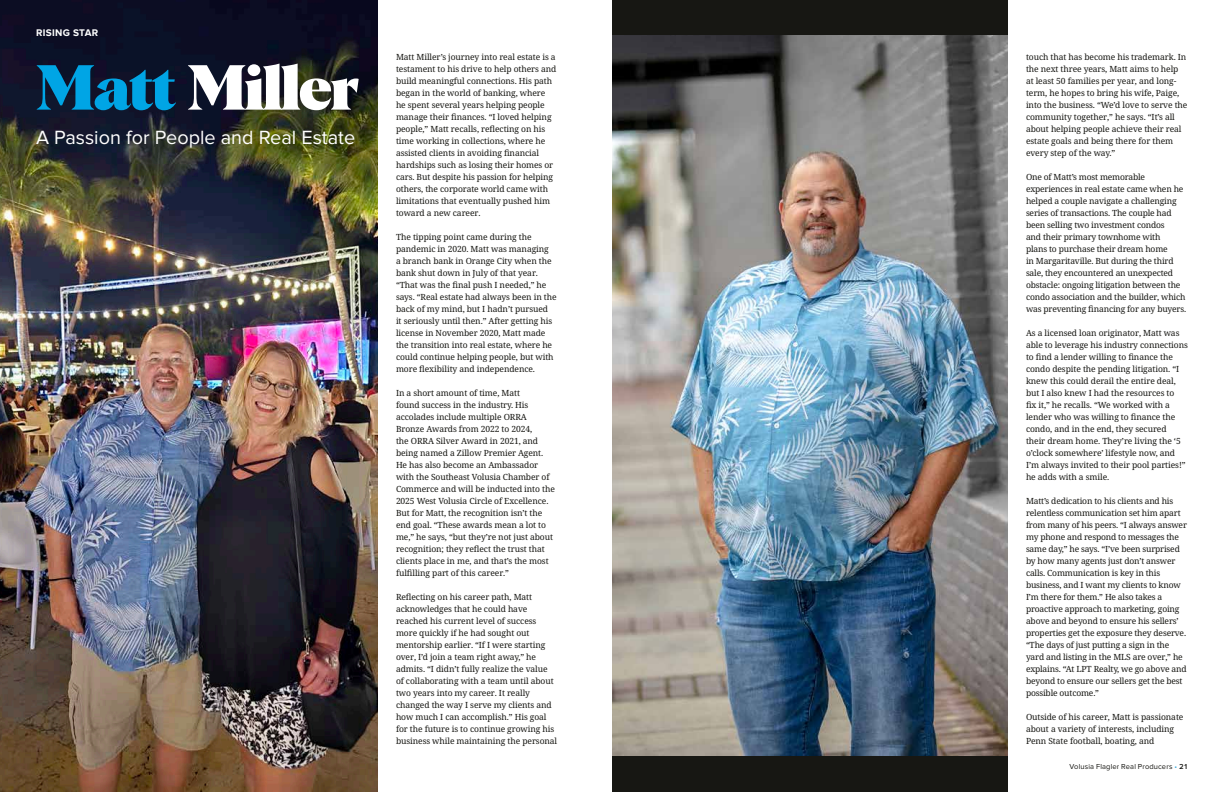
<style>
.page{position:relative;width:1224px;height:792px;background:#fff}
.page>*{position:absolute;margin:0;border:0;box-sizing:border-box;transform-origin:0 0}
.t1{font:900 62.1px "Albra";letter-spacing:-.025em;color:#fff}
.t2{font:19.8px "Proxima Nova";color:#fff}
.t3{font:700 10px "Proxima Nova";letter-spacing:.03em;color:#fff}
.t4{font:8.5px/12px "Avrile Serif";letter-spacing:-.01em;color:#171713}
.t5{font:7.5px "Proxima Nova";letter-spacing:.02em;color:#171713}
.s1{color:#00a5e5}
.s2{color:#31a5d9}
.s3{font-weight:600}
</style>
<div class="page">
<div style="left:612px;top:0;width:396px;height:792px;background:#171713"></div>
<img style="left:612px;top:35px;width:396px;height:721px">
<img style="left:0;top:0;width:378px;height:792px">
<p class="t3" style="left:36px;top:28px;width:64px">RISING STAR</p>
<h1 class="t1" style="left:36px;top:42px;width:325px"><span class="s1">Matt</span> Miller</h1>
<h2 class="t2" style="left:36px;top:126px;width:321px">A Passion for People and Real Estate</h2>
<p class="t4" style="left:396px;top:51px;width:162px">Matt Miller’s journey into real estate is a testament to his drive to help others and build meaningful connections. His path began in the world of banking, where he spent several years helping people manage their finances. “I loved helping people,” Matt recalls, reflecting on his time working in collections, where he assisted clients in avoiding financial hardships such as losing their homes or cars. But despite his passion for helping others, the corporate world came with limitations that eventually pushed him toward a new career.</p>
<p class="t4" style="left:396px;top:231px;width:162px">The tipping point came during the pandemic in 2020. Matt was managing<br>a branch bank in Orange City when the bank shut down in July of that year. “That was the final push I needed,” he says. “Real estate had always been in the back of my mind, but I hadn’t pursued<br>it seriously until then.” After getting his license in November 2020, Matt made the transition into real estate, where he could continue helping people, but with more flexibility and independence.</p>
<p class="t4" style="left:396px;top:387px;width:160px">In a short amount of time, Matt<br>found success in the industry. His accolades include multiple ORRA Bronze Awards from 2022 to 2024,<br>the ORRA Silver Award in 2021, and being named a Zillow Premier Agent.<br>He has also become an Ambassador with the Southeast Volusia Chamber of Commerce and will be inducted into the 2025 West Volusia Circle of Excellence.<br>But for Matt, the recognition isn’t the end goal. “These awards mean a lot to me,” he says, “but they’re not just about recognition; they reflect the trust that clients place in me, and that’s the most fulfilling part of this career.”</p>
<p class="t4" style="left:396px;top:591px;width:163px">Reflecting on his career path, Matt acknowledges that he could have reached his current level of success more quickly if he had sought out mentorship earlier. “If I were starting over, I’d join a team right away,” he admits. “I didn’t fully realize the value of collaborating with a team until about two years into my career. It really changed the way I serve my clients and how much I can accomplish.” His goal for the future is to continue growing his business while maintaining the personal</p>
<p class="t4" style="left:1026px;top:51px;width:163px">touch that has become his trademark. In the next three years, Matt aims to help at least 50 families per year, and long&shy;term, he hopes to bring his wife, Paige, into the business. “We’d love to serve the community together,” he says. “It’s all about helping people achieve their real estate goals and being there for them every step of the way.”</p>
<p class="t4" style="left:1026px;top:171px;width:162px">One of Matt’s most memorable experiences in real estate came when he helped a couple navigate a challenging series of transactions. The couple had been selling two investment condos<br>and their primary townhome with<br>plans to purchase their dream home<br>in Margaritaville. But during the third sale, they encountered an unexpected obstacle: ongoing litigation between the condo association and the builder, which was preventing financing for any buyers.</p>
<p class="t4" style="left:1026px;top:327px;width:163px">As a licensed loan originator, Matt was able to leverage his industry connections to find a lender willing to finance the condo despite the pending litigation. “I knew this could derail the entire deal, but I also knew I had the resources to<br>fix it,” he recalls. “We worked with a lender who was willing to finance the condo, and in the end, they secured their dream home. They’re living the ‘5 o’clock somewhere’ lifestyle now, and I’m always invited to their pool parties!” he adds with a smile.</p>
<p class="t4" style="left:1026px;top:495px;width:163px">Matt’s dedication to his clients and his relentless communication set him apart from many of his peers. “I always answer my phone and respond to messages the same day,” he says. “I’ve been surprised by how many agents just don’t answer calls. Communication is key in this business, and I want my clients to know I’m there for them.” He also takes a proactive approach to marketing, going above and beyond to ensure his sellers’ properties get the exposure they deserve. “The days of just putting a sign in the yard and listing in the MLS are over,” he explains. “At LPT Realty, we go above and beyond to ensure our sellers get the best possible outcome.”</p>
<p class="t4" style="left:1026px;top:711px;width:159px">Outside of his career, Matt is passionate about a variety of interests, including<br>Penn State football, boating, and</p>
<p class="t5" style="left:1070px;top:762px;width:120px">Volusia Flagler Real Producers <span class="s2">•</span> <span class="s3">21</span></p>
</div>
